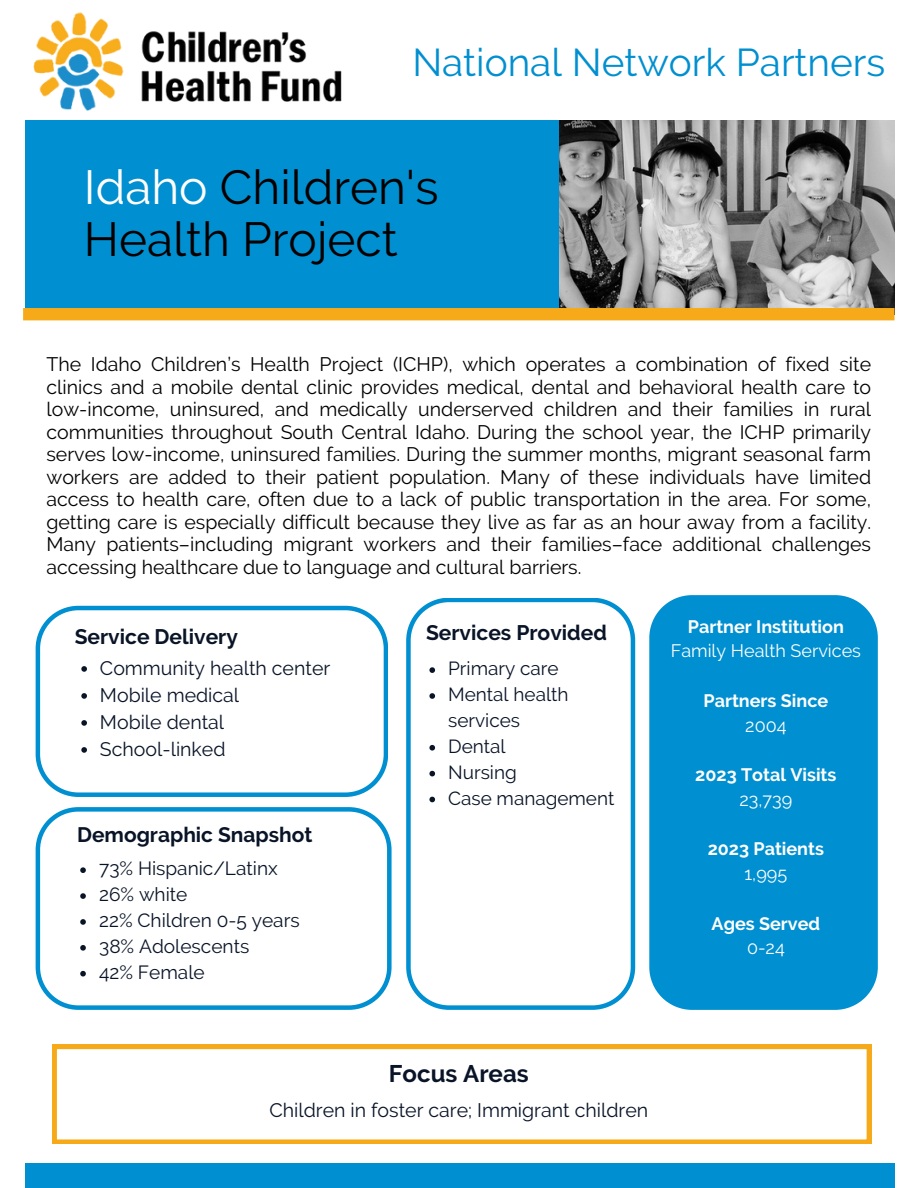
<style>
.page{position:relative;width:918px;height:1188px;background:#fff}
.page>*{position:absolute;margin:0;border:0;box-sizing:border-box;transform-origin:0 0}
.t1{font:47.7px/51.8px "Raleway";color:#000}
.t2{font:38.7px "Raleway";color:#008fd0}
.t3{font:700 24px "Raleway";color:#091427}
.t4{font:700 21px "Raleway";color:#091427}
.t5{font:700 20.85px "Raleway";color:#091427}
.t6{font:19.5px/22.5px "Raleway";color:#000;text-align:justify}
.t7{font:19.5px "Raleway";color:#091427}
.t8{font:19.05px "Raleway";color:#091427}
.t9{font:18.9px/25.8px "Raleway";color:#091427}
.t10{font:700 18px "Raleway";color:#fff}
.t11{font:18px "Raleway";color:#fff}
.s1{color:#fff}
</style>
<div class="page">
<img style="left:558px;top:121px;width:337px;height:187px">
<div style="left:25px;top:121px;width:533px;height:193px;background:#008fd0"></div>
<div style="left:23px;top:308px;width:872px;height:12px;background:#f7aa19"></div>
<div style="left:25px;top:1163px;width:869px;height:25px;background:#008fd0"></div>
<img style="left:33px;top:12px;width:309px;height:99px">
<div style="left:649px;top:595px;width:229px;height:415px;background:#008fd0"></div>
<svg style="left:406px;top:598px;width:229px;height:412px"></svg>
<svg style="left:36px;top:606px;width:352px;height:191px"></svg>
<svg style="left:52px;top:1045px;width:819px;height:99px"></svg>
<svg style="left:429px;top:667px;width:6px;height:6px"></svg>
<svg style="left:429px;top:693px;width:6px;height:6px"></svg>
<svg style="left:429px;top:745px;width:6px;height:6px"></svg>
<svg style="left:429px;top:771px;width:6px;height:5px"></svg>
<svg style="left:429px;top:797px;width:6px;height:5px"></svg>
<svg style="left:36px;top:807px;width:355px;height:203px"></svg>
<svg style="left:80px;top:867px;width:6px;height:6px"></svg>
<svg style="left:80px;top:893px;width:6px;height:6px"></svg>
<svg style="left:80px;top:919px;width:6px;height:6px"></svg>
<svg style="left:80px;top:945px;width:6px;height:6px"></svg>
<svg style="left:80px;top:971px;width:6px;height:6px"></svg>
<svg style="left:81px;top:666px;width:6px;height:6px"></svg>
<svg style="left:81px;top:693px;width:6px;height:6px"></svg>
<svg style="left:81px;top:720px;width:6px;height:6px"></svg>
<svg style="left:81px;top:747px;width:6px;height:6px"></svg>
<h1 class="t2" style="left:412px;top:39px;width:474px">National Network Partners</h1>
<p class="t1" style="left:84px;top:162px;width:356px"><span class="s1">Idaho</span> Children's<br>Health Project</p>
<h2 class="t6" style="left:46px;top:353px;width:826px">The Idaho Children’s Health Project (ICHP), which operates a combination of fixed site clinics and a mobile dental clinic provides medical, dental and behavioral health care to low-income, uninsured, and medically underserved children and their families in rural communities throughout South Central Idaho. During the school year, the ICHP primarily serves low-income, uninsured families. During the summer months, migrant seasonal farm workers are added to their patient population. Many of these individuals have limited access to health care, often due to a lack of public transportation in the area. For some, getting care is especially difficult because they live as far as an hour away from a facility.<br>Many patients–including migrant workers and their families–face additional challenges accessing healthcare due to language and cultural barriers.</h2>
<p class="t4" style="left:75px;top:625px;width:165px">Service Delivery</p>
<h4 class="t7" style="left:100px;top:657px;width:232px">Community health center</h4>
<p class="t7" style="left:100px;top:684px;width:141px">Mobile medical</p>
<p class="t7" style="left:100px;top:711px;width:126px">Mobile dental</p>
<p class="t7" style="left:100px;top:738px;width:127px">School-linked</p>
<p class="t5" style="left:77px;top:823px;width:237px">Demographic Snapshot</p>
<p class="t8" style="left:99px;top:857px;width:180px">73% Hispanic/Latinx</p>
<p class="t8" style="left:99px;top:883px;width:90px">26% white</p>
<p class="t8" style="left:99px;top:909px;width:202px">22% Children 0-5 years</p>
<p class="t8" style="left:99px;top:935px;width:152px">38% Adolescents</p>
<p class="t8" style="left:99px;top:961px;width:107px">42% Female</p>
<p class="t4" style="left:426px;top:620px;width:182px">Services Provided</p>
<p class="t9" style="left:448px;top:656px;width:112px">Primary care</p>
<p class="t9" style="left:448px;top:681px;width:122px">Mental health services</p>
<p class="t9" style="left:448px;top:733px;width:59px">Dental</p>
<p class="t9" style="left:448px;top:759px;width:70px">Nursing</p>
<p class="t9" style="left:448px;top:785px;width:168px">Case management</p>
<p class="t10" style="left:688px;top:616px;width:158px">Partner Institution</p>
<p class="t11" style="left:671px;top:641px;width:192px">Family Health Services</p>
<h5 class="t10" style="left:704px;top:690px;width:126px">Partners Since</h5>
<h4 class="t11" style="left:745px;top:715px;width:43px">2004</h4>
<p class="t10" style="left:695px;top:764px;width:143px">2023 Total Visits</p>
<p class="t11" style="left:740px;top:789px;width:54px">23,739</p>
<p class="t10" style="left:708px;top:839px;width:118px">2023 Patients</p>
<p class="t11" style="left:745px;top:863px;width:44px">1,995</p>
<p class="t10" style="left:712px;top:913px;width:110px">Ages Served</p>
<h4 class="t11" style="left:747px;top:938px;width:39px">0-24</h4>
<p class="t3" style="left:389px;top:1059px;width:141px">Focus Areas</p>
<p class="t7" style="left:269px;top:1099px;width:380px">Children in foster care; Immigrant children</p>
</div>
